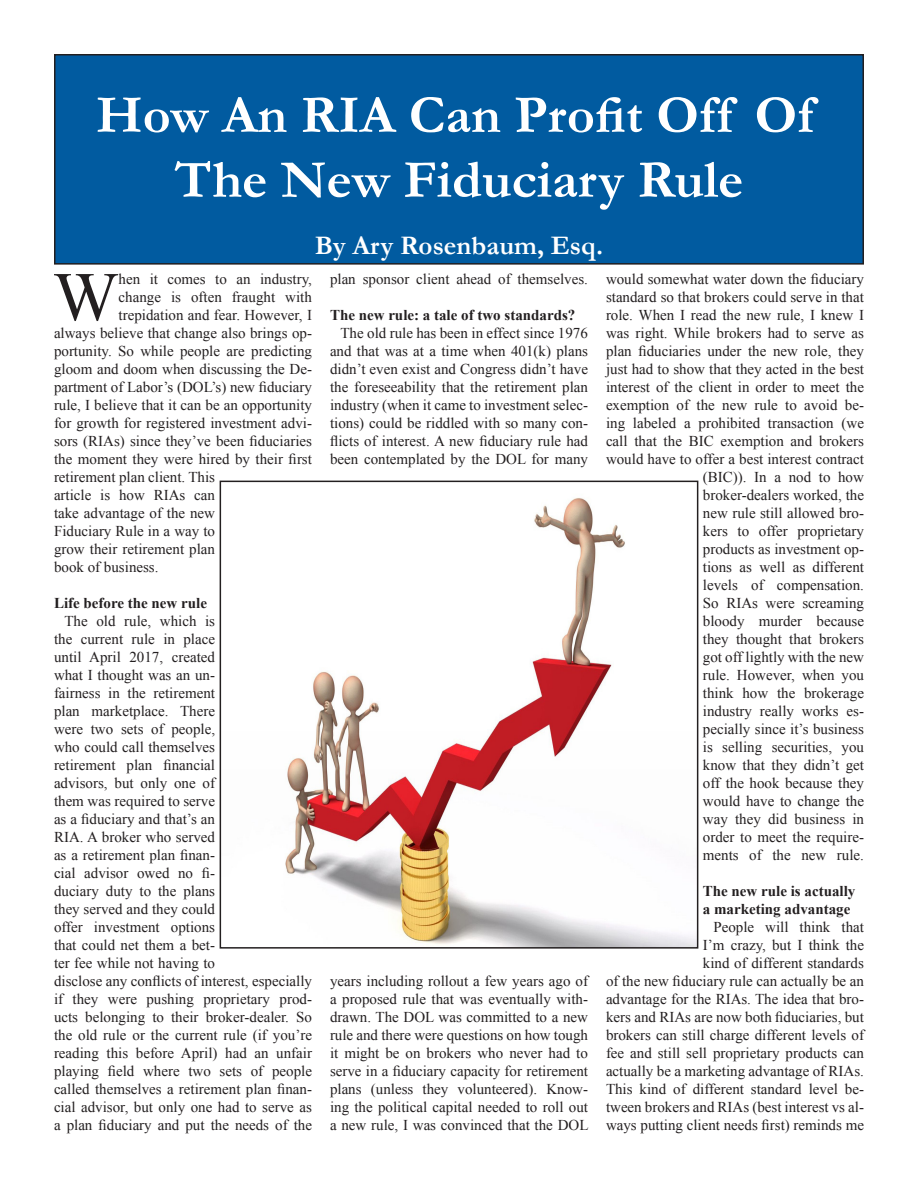
<style>
.page{position:relative;width:918px;height:1188px;background:#fff}
.page>*{position:absolute;margin:0;border:0;box-sizing:border-box;transform-origin:0 0}
.t1{font:69.3px "Times New Roman";color:#231f20}
.t2{font:700 54px/64.8px "Garamond";color:#fff;text-align:center}
.t3{font:700 27px "Garamond";color:#fff}
.t4{font:15px/18px "Times New Roman";color:#231f20;text-align:justify}
.t5{font:700 15px/18px "Times New Roman";color:#231f20}
</style>
<div class="page">
<div style="left:55px;top:55px;width:808px;height:209px;background:#015ba0"></div>
<div style="left:54px;top:54px;width:810px;height:211px;border:2px solid #231f20"></div>
<img style="left:285px;top:497px;width:410px;height:449px">
<div style="left:220px;top:481px;width:478px;height:468px;border:2px solid #231f20"></div>
<p class="t2" style="left:96px;top:82px;width:719px">How An RIA Can Profit Off Of<br>The New Fiduciary Rule</p>
<p class="t3" style="left:315px;top:230px;width:290px">By Ary Rosenbaum, Esq.</p>
<p class="t1" style="left:53px;top:250px;width:67px">W</p>
<p class="t4" style="left:119px;top:270px;width:195px">hen it comes to an industry,</p>
<p class="t4" style="left:606px;top:270px;width:260px;text-align:right">would somewhat water down the fiduciary standard so that brokers could serve in that role. When I read the new rule, I knew I was right. While brokers had to serve as plan fiduciaries under the new role, they just had to show that they acted in the best interest of the client in order to meet the exemption of the new rule to avoid be&shy;ing labeled a prohibited transaction (we call that the BIC exemption and brokers would have to offer a best interest contract (BIC)). In a nod to how<br>broker-dealers worked, the<br>new rule still allowed bro-<br>kers to offer proprietary<br>products as investment op-<br>tions as well as different<br>levels of compensation.<br>So RIAs were screaming<br>bloody murder because<br>they thought that brokers<br>got off lightly with the new<br>rule. However, when you<br>think how the brokerage<br>industry really works es-<br>pecially since it’s business<br>is selling securities, you<br>know that they didn’t get<br>off the hook because they<br>would have to change the<br>way they did business in<br>order to meet the require-<br>ments of the new rule.</p>
<p class="t5" style="left:703px;top:882px;width:154px">The new rule is actually a marketing advantage</p>
<p class="t4" style="left:606px;top:918px;width:260px;text-align:right">People will think that<br>I’m crazy, but I think the<br>kind of different standards<br>of the new fiduciary rule can actually be an advantage for the RIAs. The idea that bro&shy;kers and RIAs are now both fiduciaries, but brokers can still charge different levels of fee and still sell proprietary products can actually be a marketing advantage of RIAs.<br>This kind of different standard level be&shy;tween brokers and RIAs (best interest vs al&shy;ways putting client needs first) reminds me</p>
<p class="t4" style="left:330px;top:270px;width:260px">plan sponsor client ahead of themselves.</p>
<p class="t5" style="left:330px;top:306px;width:247px">The new rule: a tale of two standards?</p>
<p class="t4" style="left:330px;top:324px;width:260px;text-indent:10px">The old rule has been in effect since 1976 and that was at a time when 401(k) plans didn’t even exist and Congress didn’t have the foreseeability that the retirement plan industry (when it came to investment selec&shy;tions) could be riddled with so many con&shy;flicts of interest. A new fiduciary rule had been contemplated by the DOL for many</p>
<p class="t4" style="left:119px;top:288px;width:195px">change is often fraught with</p>
<p class="t4" style="left:119px;top:306px;width:195px">trepidation and fear. However, I</p>
<p class="t4" style="left:54px;top:324px;width:259px">always believe that change also brings op-</p>
<p class="t4" style="left:54px;top:342px;width:260px">portunity. So while people are predicting</p>
<p class="t4" style="left:54px;top:360px;width:259px">gloom and doom when discussing the De-</p>
<p class="t4" style="left:54px;top:378px;width:260px">partment of Labor’s (DOL’s) new fiduciary</p>
<p class="t4" style="left:54px;top:396px;width:260px">rule, I believe that it can be an opportunity</p>
<p class="t4" style="left:54px;top:414px;width:259px">for growth for registered investment advi-</p>
<p class="t4" style="left:54px;top:432px;width:260px">sors (RIAs) since they’ve been fiduciaries</p>
<p class="t4" style="left:54px;top:450px;width:260px">the moment they were hired by their first</p>
<p class="t4" style="left:54px;top:468px;width:163px">retirement plan client. This</p>
<p class="t4" style="left:54px;top:486px;width:163px">article is how RIAs can</p>
<p class="t4" style="left:54px;top:504px;width:163px">take advantage of the new</p>
<p class="t4" style="left:54px;top:522px;width:163px">Fiduciary Rule in a way to</p>
<p class="t4" style="left:54px;top:540px;width:163px">grow their retirement plan</p>
<p class="t4" style="left:54px;top:558px;width:106px">book of business.</p>
<p class="t5" style="left:54px;top:594px;width:155px">Life before the new rule</p>
<p class="t4" style="left:54px;top:612px;width:260px;text-align:left;text-indent:10px">The old rule, which is<br>the current rule in place<br>until April 2017, created<br>what I thought was an un-<br>fairness in the retirement<br>plan marketplace. There<br>were two sets of people,<br>who could call themselves<br>retirement plan financial<br>advisors, but only one of<br>them was required to serve<br>as a fiduciary and that’s an<br>RIA. A broker who served<br>as a retirement plan finan-<br>cial advisor owed no fi-<br>duciary duty to the plans<br>they served and they could<br>offer investment options<br>that could net them a bet-<br>ter fee while not having to<br>disclose any conflicts of interest, especially if they were pushing proprietary prod&shy;ucts belonging to their broker-dealer. So the old rule or the current rule (if you’re reading this before April) had an unfair playing field where two sets of people called themselves a retirement plan finan&shy;cial advisor, but only one had to serve as a plan fiduciary and put the needs of the</p>
<p class="t4" style="left:330px;top:972px;width:260px">years including rollout a few years ago of a proposed rule that was eventually with&shy;drawn. The DOL was committed to a new rule and there were questions on how tough it might be on brokers who never had to serve in a fiduciary capacity for retirement plans (unless they volunteered). Know&shy;ing the political capital needed to roll out a new rule, I was convinced that the DOL</p>
</div>
